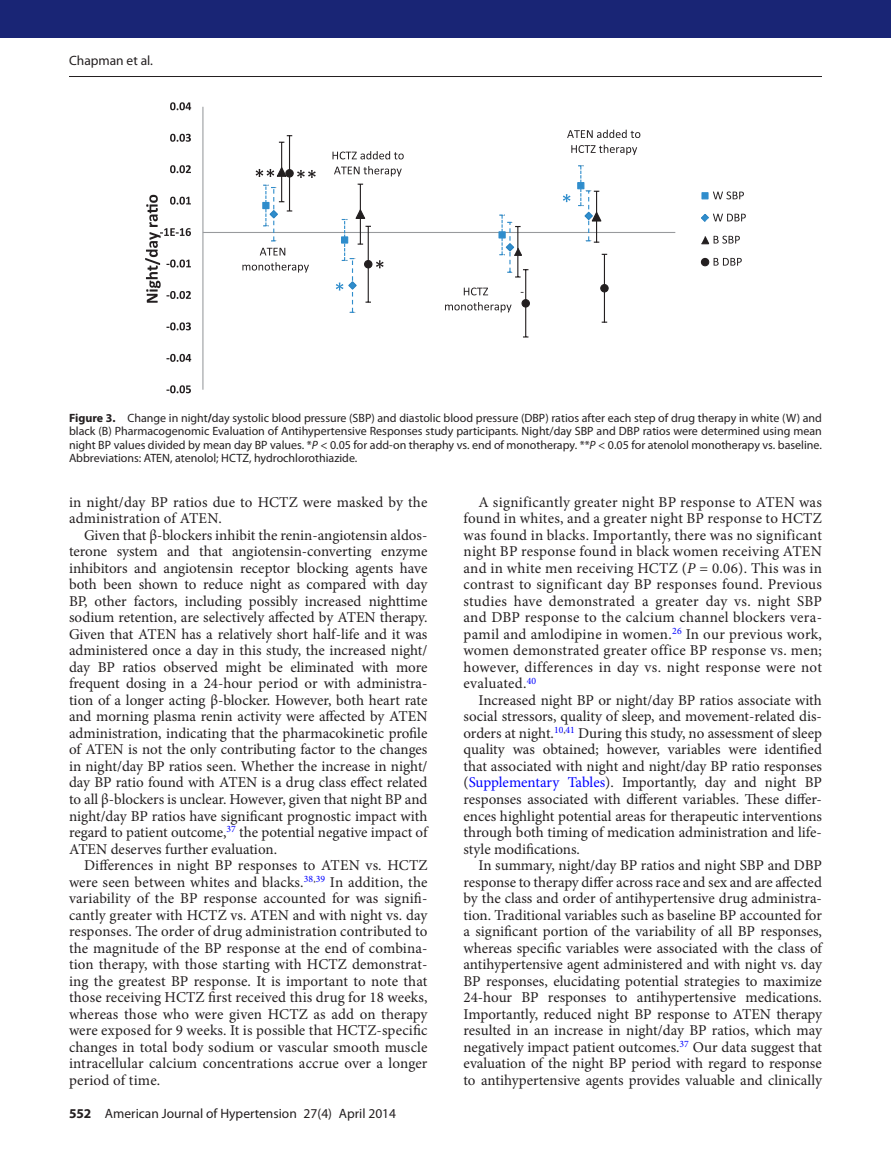
<style>
.page{position:relative;width:891px;height:1175px;background:#fff}
.page>*{position:absolute;margin:0;border:0;box-sizing:border-box;transform-origin:0 0}
.t1{font:15px/16.5px "Minion Pro";letter-spacing:.005em;color:#231f20;text-align:justify}
.t2{font:13.5px "Myriad Pro";color:#231f20}
.t3{font:12px/13.5px "Myriad Pro";color:#231f20;text-align:justify}
.s1{font-weight:700}
.s2{font-style:italic}
.s3{color:#00f}
</style>
<div class="page">
<hr style="left:69px;top:76px;width:753px;height:1px;background:#231f20">
<div style="left:0;top:0;width:891px;height:38px;background:#192575"></div>
<hr style="left:202px;top:107px;width:1px;height:283px;background:#989a9d">
<hr style="left:203px;top:232px;width:472px;height:1px;background:#989a9d">
<hr style="left:281px;top:142px;width:1px;height:60px;background:#231f20">
<hr style="left:360px;top:184px;width:1px;height:60px;background:#231f20">
<hr style="left:289px;top:136px;width:1px;height:75px;background:#231f20">
<hr style="left:525px;top:270px;width:1px;height:67px;background:#231f20">
<hr style="left:604px;top:254px;width:1px;height:68px;background:#231f20">
<svg style="left:263px;top:185px;width:29px;height:56px"></svg>
<svg style="left:578px;top:165px;width:24px;height:78px"></svg>
<svg style="left:499px;top:214px;width:29px;height:63px"></svg>
<div style="left:286px;top:170px;width:7px;height:7px;background:#231f20;border-radius:50%"></div>
<div style="left:285px;top:169px;width:9px;height:8px;border:1px solid #231f20;border-radius:50%"></div>
<div style="left:522px;top:300px;width:7px;height:7px;background:#231f20;border-radius:50%"></div>
<div style="left:521px;top:299px;width:9px;height:8px;border:1px solid #231f20;border-radius:50%"></div>
<div style="left:601px;top:284px;width:7px;height:8px;background:#231f20;border-radius:50%"></div>
<div style="left:600px;top:284px;width:9px;height:8px;border:1px solid #231f20;border-radius:50%"></div>
<svg style="left:260px;top:248px;width:25px;height:7px"></svg>
<svg style="left:242px;top:262px;width:67px;height:10px"></svg>
<svg style="left:332px;top:151px;width:72px;height:8px"></svg>
<svg style="left:334px;top:166px;width:68px;height:10px"></svg>
<svg style="left:464px;top:287px;width:24px;height:8px"></svg>
<svg style="left:445px;top:302px;width:66px;height:10px"></svg>
<svg style="left:567px;top:130px;width:73px;height:8px"></svg>
<svg style="left:571px;top:145px;width:66px;height:10px"></svg>
<svg style="left:563px;top:194px;width:7px;height:8px"></svg>
<svg style="left:336px;top:208px;width:47px;height:105px"></svg>
<svg style="left:297px;top:170px;width:19px;height:8px"></svg>
<svg style="left:256px;top:166px;width:32px;height:11px"></svg>
<svg style="left:166px;top:385px;width:25px;height:8px"></svg>
<svg style="left:166px;top:354px;width:25px;height:8px"></svg>
<svg style="left:166px;top:322px;width:25px;height:8px"></svg>
<svg style="left:170px;top:165px;width:21px;height:8px"></svg>
<svg style="left:170px;top:134px;width:21px;height:8px"></svg>
<svg style="left:170px;top:102px;width:21px;height:8px"></svg>
<svg style="left:145px;top:195px;width:46px;height:108px"></svg>
<div style="left:701px;top:192px;width:7px;height:7px;background:#2f8dcc;border:1px solid #2f8dcc"></div>
<svg style="left:713px;top:191px;width:31px;height:8px"></svg>
<svg style="left:701px;top:213px;width:45px;height:9px"></svg>
<svg style="left:701px;top:235px;width:39px;height:10px"></svg>
<div style="left:701px;top:258px;width:8px;height:8px;background:#231f20;border-radius:50%"></div>
<div style="left:701px;top:258px;width:8px;height:8px;border:1px solid #231f20;border-radius:50%"></div>
<svg style="left:713px;top:258px;width:29px;height:8px"></svg>
<p class="t2" style="left:69px;top:52px;width:86px">Chapman et al.</p>
<p class="t3" style="left:69px;top:411px;width:754px"><span class="s1">Figure 3.</span> Change in night<span class="s1">/</span>day systolic blood pressure (SBP) and diastolic blood pressure (DBP) ratios after each step of drug therapy in white (W) and black (B) Pharmacogenomic Evaluation of Antihypertensive Responses study participants. Night/day SBP and DBP ratios were determined using mean night BP values divided by mean day BP values. *<span class="s2">P</span> &lt; 0.05 for add-on theraphy vs. end of monotherapy. **<span class="s2">P</span> &lt; 0.05 for atenolol monotherapy vs. baseline.<br>Abbreviations: ATEN, atenolol; HCTZ, hydrochlorothiazide.</p>
<p class="t1" style="left:69px;top:494px;width:360px">in night/day BP ratios due to HCTZ were masked by the administration of ATEN.</p>
<p class="t1" style="left:69px;top:527px;width:360px;text-indent:15px">Given that β-blockers inhibit the renin-angiotensin aldos&shy;terone system and that angiotensin-converting enzyme inhibitors and angiotensin receptor blocking agents have both been shown to reduce night as compared with day BP, other factors, including possibly increased nighttime sodium retention, are selectively affected by ATEN therapy.<br>Given that ATEN has a relatively short half-life and it was administered once a day in this study, the increased night/ day BP ratios observed might be eliminated with more frequent dosing in a 24-hour period or with administra&shy;tion of a longer acting β-blocker. However, both heart rate and morning plasma renin activity were affected by ATEN administration, indicating that the pharmacokinetic profile of ATEN is not the only contributing factor to the changes in night/day BP ratios seen. Whether the increase in night/ day BP ratio found with ATEN is a drug class effect related to all β-blockers is unclear. However, given that night BP and night/day BP ratios have significant prognostic impact with regard to patient outcome,<sup>37</sup> the potential negative impact of ATEN deserves further evaluation.</p>
<p class="t1" style="left:69px;top:857px;width:360px;text-indent:15px">Differences in night BP responses to ATEN vs. HCTZ were seen between whites and blacks.<sup>38</sup><sup>,</sup><sup>39</sup> In addition, the variability of the BP response accounted for was signifi&shy;cantly greater with HCTZ vs. ATEN and with night vs. day responses. The order of drug administration contributed to the magnitude of the BP response at the end of combina&shy;tion therapy, with those starting with HCTZ demonstrat&shy;ing the greatest BP response. It is important to note that those receiving HCTZ first received this drug for 18 weeks, whereas those who were given HCTZ as add on therapy were exposed for 9 weeks. It is possible that HCTZ-specific changes in total body sodium or vascular smooth muscle intracellular calcium concentrations accrue over a longer period of time.</p>
<p class="t2" style="left:69px;top:1105px;width:329px"><span class="s1">552</span> American Journal of Hypertension 27(4) April 2014</p>
<p class="t1" style="left:463px;top:494px;width:360px;text-indent:15px">A significantly greater night BP response to ATEN was found in whites, and a greater night BP response to HCTZ was found in blacks. Importantly, there was no significant night BP response found in black women receiving ATEN and in white men receiving HCTZ (<span class="s2">P</span> = 0.06). This was in contrast to significant day BP responses found. Previous studies have demonstrated a greater day vs. night SBP and DBP response to the calcium channel blockers vera&shy;pamil and amlodipine in women.<sup>26</sup> In our previous work, women demonstrated greater office BP response vs. men; however, differences in day vs. night response were not evaluated.<sup>40</sup></p>
<p class="t1" style="left:463px;top:692px;width:360px;text-indent:15px">Increased night BP or night/day BP ratios associate with social stressors, quality of sleep, and movement-related dis&shy;orders at night.<sup>10</sup><sup>,</sup><sup>41</sup> During this study, no assessment of sleep quality was obtained; however, variables were identified that associated with night and night/day BP ratio responses (<span class="s3">Supplementary Tables</span>). Importantly, day and night BP responses associated with different variables. These differ&shy;ences highlight potential areas for therapeutic interventions through both timing of medication administration and life&shy;style modifications.</p>
<p class="t1" style="left:463px;top:857px;width:360px;text-indent:15px">In summary, night/day BP ratios and night SBP and DBP response to therapy differ across race and sex and are affected by the class and order of antihypertensive drug administra&shy;tion. Traditional variables such as baseline BP accounted for a significant portion of the variability of all BP responses, whereas specific variables were associated with the class of antihypertensive agent administered and with night vs. day BP responses, elucidating potential strategies to maximize 24-hour BP responses to antihypertensive medications.<br>Importantly, reduced night BP response to ATEN therapy resulted in an increase in night/day BP ratios, which may negatively impact patient outcomes.<sup>37</sup> Our data suggest that evaluation of the night BP period with regard to response to antihypertensive agents provides valuable and clinically</p>
</div>
